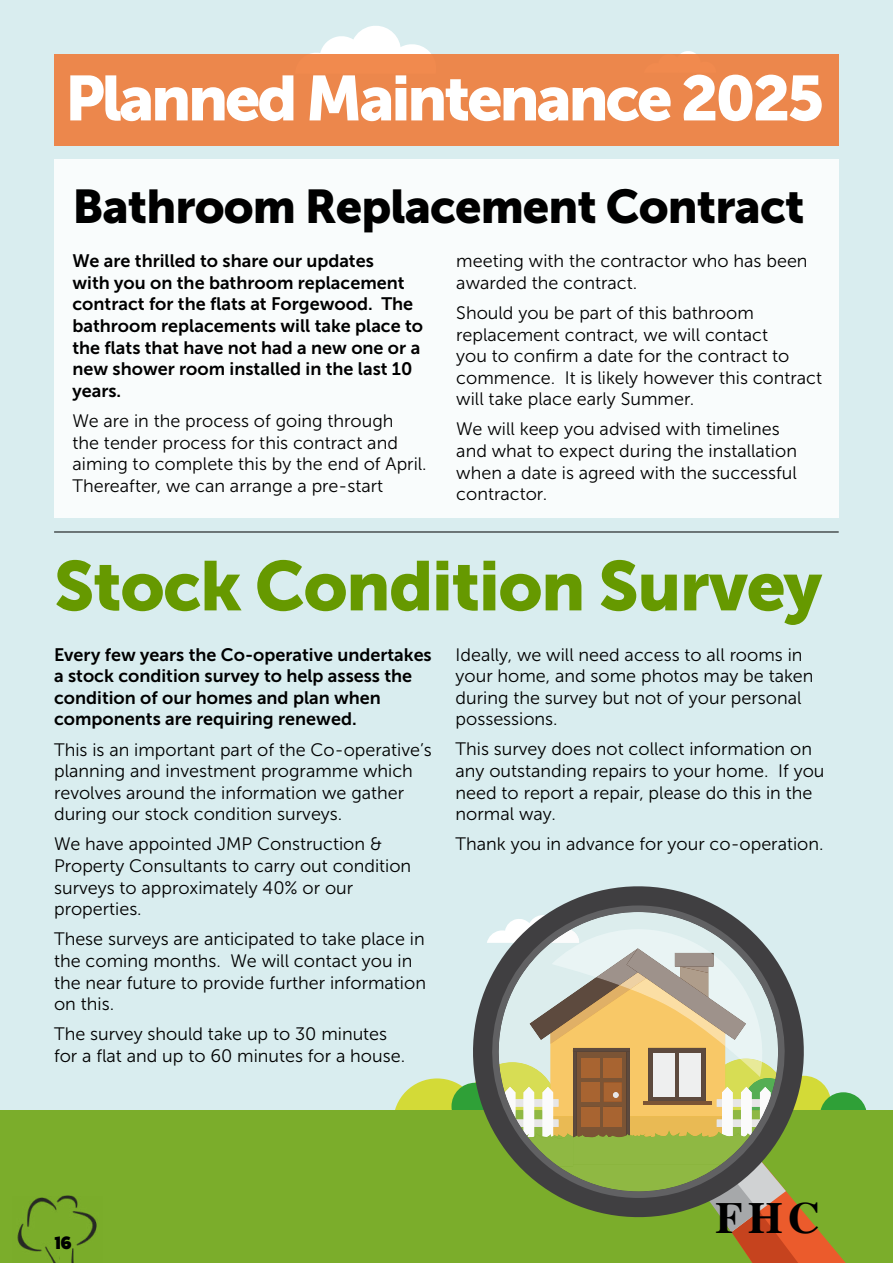
<style>
.page{position:relative;width:893px;height:1263px;background:#d9edef}
.page>*{position:absolute;margin:0;border:0;box-sizing:border-box;transform-origin:0 0}
.t1{font:69.45px "Museo Sans 900";letter-spacing:-.02em;color:#690}
.t2{font:63px "Museo Sans 900";letter-spacing:-.05em;color:#fff}
.t3{font:47.1px "Museo Sans 900";letter-spacing:-.02em;color:#000}
.t4{font:700 44.55px "Times";color:#000}
.t5{font:18px/21.6px "Museo Sans 300";color:#000}
.t6{font:18px/21.6px "Museo Sans 700";color:#000}
.t7{font:800 18px "Fat Frank";color:#000}
</style>
<div class="page">
<svg style="left:310px;top:26px;width:121px;height:28px"></svg>
<svg style="left:681px;top:51px;width:15px;height:3px"></svg>
<div style="left:393px;top:1078px;width:88px;height:88px;background:#d3da37;border-radius:50%"></div>
<div style="left:0;top:1110px;width:893px;height:153px;background:#7bad2b"></div>
<svg style="left:451px;top:886px;width:264px;height:224px"></svg>
<svg style="left:473px;top:905px;width:257px;height:211px"></svg>
<svg style="left:486px;top:914px;width:381px;height:349px"></svg>
<div style="left:54px;top:54px;width:785px;height:91px;background:#ec874c"></div>
<div style="left:54px;top:159px;width:785px;height:359px;background:#fff"></div>
<hr style="left:54px;top:532px;width:785px;height:1px;background:#000">
<img style="left:17px;top:1195px;width:80px;height:68px">
<h2 class="t2" style="left:65px;top:63px;width:760px">Planned Maintenance 2025</h2>
<h3 class="t3" style="left:72px;top:180px;width:734px">Bathroom Replacement Contract</h3>
<p class="t6" style="left:72px;top:250px;width:352px">We are thrilled to share our updates<br>with you on the bathroom replacement contract for the flats at Forgewood. The bathroom replacements will take place to the flats that have not had a new one or a new shower room installed in the last 10 years.</p>
<p class="t5" style="left:72px;top:410px;width:356px">We are in the process of going through<br>the tender process for this contract and aiming to complete this by the end of April.<br>Thereafter, we can arrange a pre-start</p>
<p class="t5" style="left:456px;top:250px;width:353px">meeting with the contractor who has been awarded the contract.</p>
<p class="t5" style="left:456px;top:302px;width:367px">Should you be part of this bathroom replacement contract, we will contact<br>you to confirm a date for the contract to commence. It is likely however this contract will take place early Summer.</p>
<p class="t5" style="left:456px;top:419px;width:342px">We will keep you advised with timelines and what to expect during the installation when a date is agreed with the successful contractor.</p>
<h1 class="t1" style="left:54px;top:547px;width:770px">Stock Condition Survey</h1>
<p class="t6" style="left:54px;top:643px;width:379px">Every few years the Co-operative undertakes a stock condition survey to help assess the condition of our homes and plan when components are requiring renewed.</p>
<p class="t5" style="left:54px;top:739px;width:379px">This is an important part of the Co-operative’s planning and investment programme which revolves around the information we gather during our stock condition surveys.</p>
<p class="t5" style="left:54px;top:833px;width:359px">We have appointed JMP Construction &amp;<br>Property Consultants to carry out condition surveys to approximately 40% or our properties.</p>
<p class="t5" style="left:54px;top:928px;width:373px">These surveys are anticipated to take place in the coming months. We will contact you in the near future to provide further information on this.</p>
<p class="t5" style="left:54px;top:1023px;width:352px">The survey should take up to 30 minutes for a flat and up to 60 minutes for a house.</p>
<p class="t5" style="left:456px;top:644px;width:359px">Ideally, we will need access to all rooms in your home, and some photos may be taken during the survey but not of your personal possessions.</p>
<p class="t5" style="left:456px;top:739px;width:370px">This survey does not collect information on any outstanding repairs to your home. If you need to report a repair, please do this in the normal way.</p>
<p class="t5" style="left:456px;top:833px;width:369px">Thank you in advance for your co-operation.</p>
<p class="t7" style="left:55px;top:1233px;width:18px">16</p>
<h3 class="t4" style="left:716px;top:1188px;width:106px">FHC</h3>
</div>
